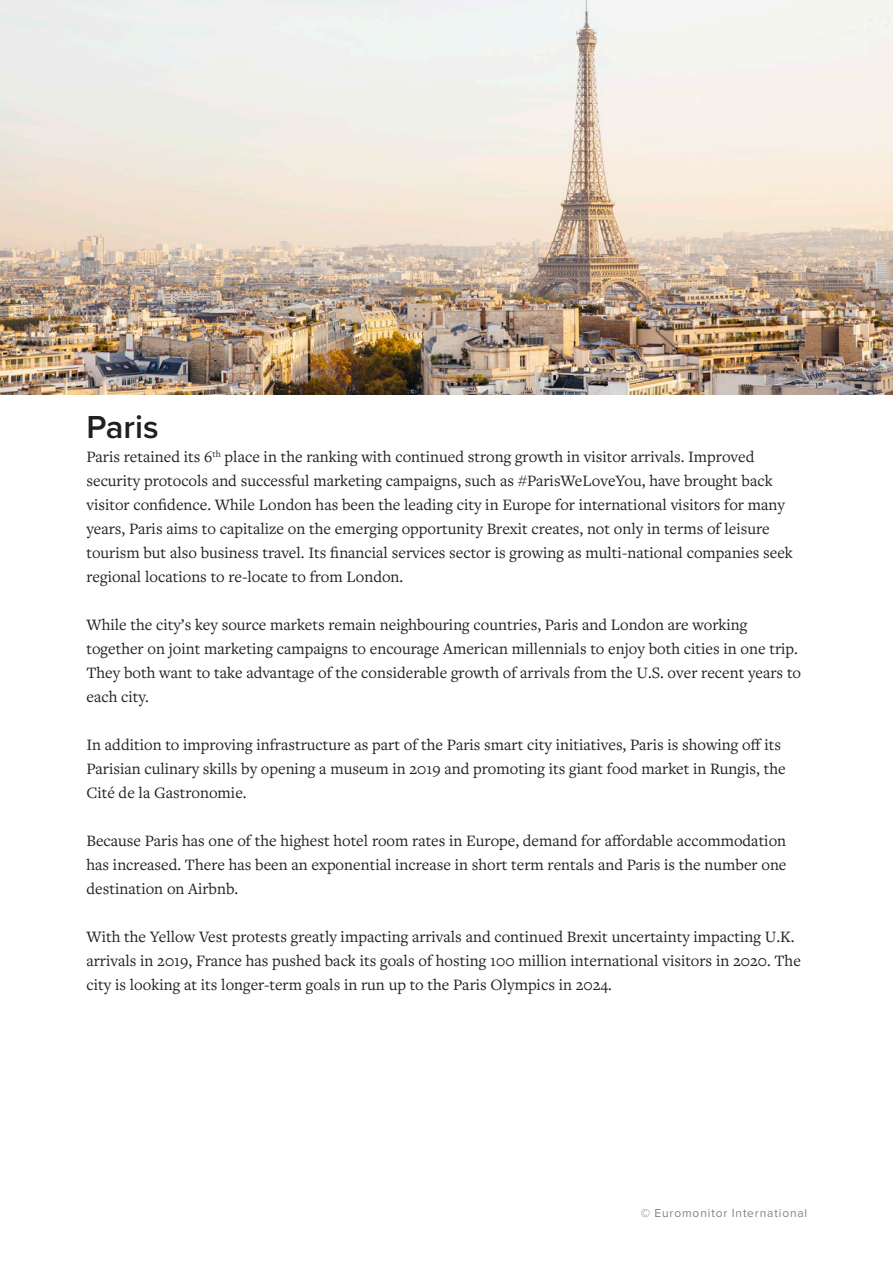
<style>
.page{position:relative;width:893px;height:1263px;background:#fff}
.page>*{position:absolute;margin:0;border:0;box-sizing:border-box;transform-origin:0 0}
.ah{font:600 33px "Proxima Nova";color:#231f20}
.paft{font:16.5px/24px "Freight Text Pro";color:#231f20}
.t1{font:12px "Proxima Nova";letter-spacing:.07em;color:#828282}
</style>
<div class="page">
<img style="left:0;top:0;width:893px;height:394px">
<p class="ah" style="left:87px;top:402px;width:74px">Paris</p>
<p class="paft" style="left:87px;top:444px;width:708px">Paris retained its 6<sup>th</sup> place in the ranking with continued strong growth in visitor arrivals. Improved security protocols and successful marketing campaigns, such as #ParisWeLoveYou, have brought back visitor confidence. While London has been the leading city in Europe for international visitors for many years, Paris aims to capitalize on the emerging opportunity Brexit creates, not only in terms of leisure tourism but also business travel. Its financial services sector is growing as multi-national companies seek regional locations to re-locate to from London.</p>
<p class="paft" style="left:87px;top:612px;width:716px">While the city’s key source markets remain neighbouring countries, Paris and London are working together on joint marketing campaigns to encourage American millennials to enjoy both cities in one trip.<br>They both want to take advantage of the considerable growth of arrivals from the U.S. over recent years to each city.</p>
<p class="paft" style="left:87px;top:732px;width:701px">In addition to improving infrastructure as part of the Paris smart city initiatives, Paris is showing off its<br>Parisian culinary skills by opening a museum in 2019 and promoting its giant food market in Rungis, the<br>Cité de la Gastronomie.</p>
<p class="paft" style="left:87px;top:828px;width:701px;text-align:justify">Because Paris has one of the highest hotel room rates in Europe, demand for affordable accommodation has increased. There has been an exponential increase in short term rentals and Paris is the number one destination on Airbnb.</p>
<p class="paft" style="left:87px;top:924px;width:716px">With the Yellow Vest protests greatly impacting arrivals and continued Brexit uncertainty impacting U.K. arrivals in 2019, France has pushed back its goals of hosting 100 million international visitors in 2020. The city is looking at its longer-term goals in run up to the Paris Olympics in 2024.</p>
<p class="t1" style="left:641px;top:1204px;width:168px">© Euromonitor International</p>
</div>
